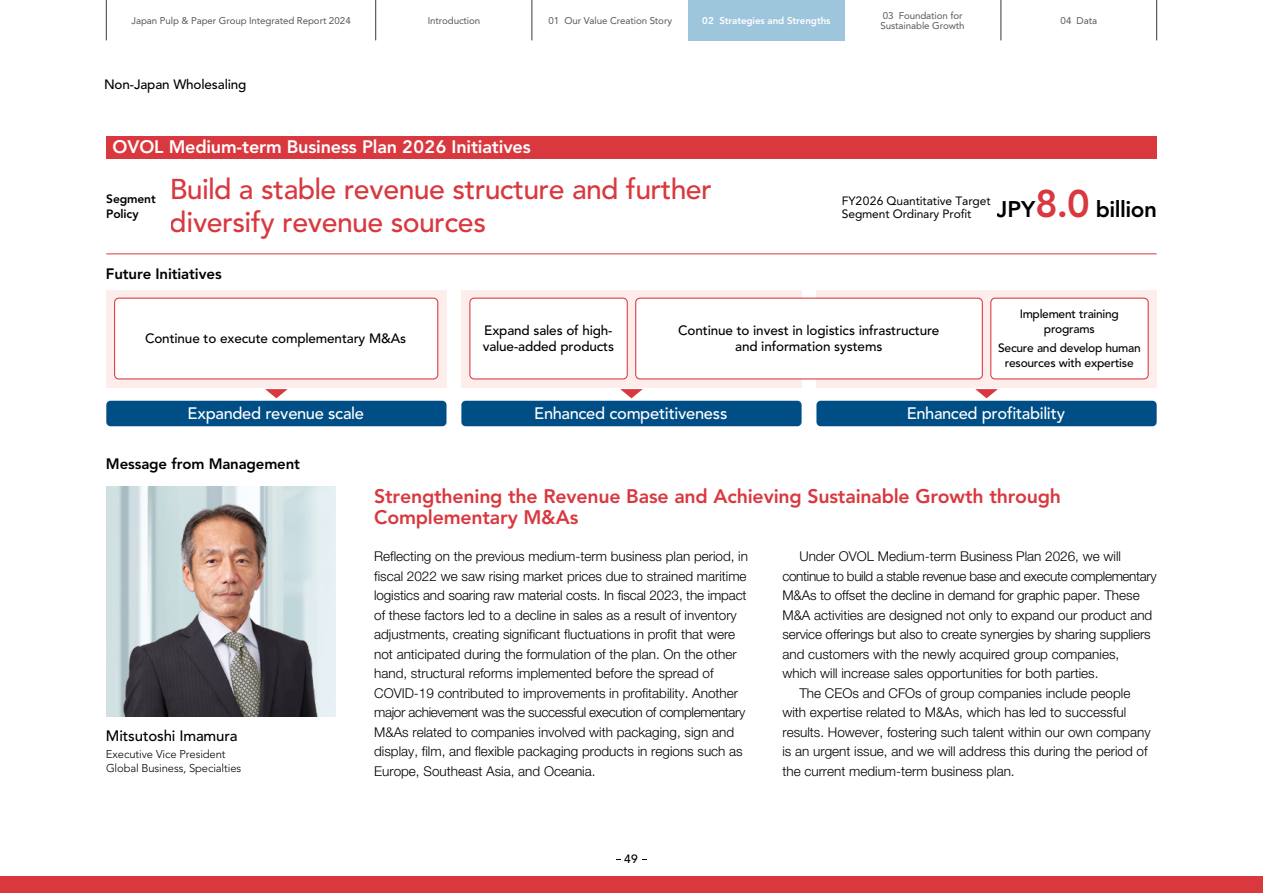
<style>
.page{position:relative;width:1263px;height:893px;background:#fff}
.page>*{position:absolute;margin:0;border:0;box-sizing:border-box;transform-origin:0 0}
.t1{font:500 28.5px/33.8px "Avenir LT Std";letter-spacing:-.02em;color:#d9383f}
.t2{font:800 22.5px "Avenir LT Std";letter-spacing:-.025em;color:#000}
.t3{font:800 19.5px/21px "Avenir LT Std";letter-spacing:-.01em;color:#d9383f}
.t4{font:800 18px "Avenir LT Std";letter-spacing:-.01em;color:#fff}
.t5{font:500 16.5px "Avenir LT Std";letter-spacing:-.02em;color:#fff}
.t6{font:800 15px "Avenir LT Std";letter-spacing:-.01em;color:#000}
.t7{font:500 15px "Avenir LT Std";letter-spacing:-.01em;color:#000}
.t8{font:300 13.5px/19.5px "Helvetica Neue LT Std";color:#000}
.t9{font:500 13.5px/16.5px "Avenir LT Std";letter-spacing:-.01em;color:#000;text-align:center}
.t10{font:300 13.5px "Helvetica Neue LT Std";letter-spacing:-.025em;color:#000}
.t11{font:500 12px/15px "Avenir LT Std";letter-spacing:-.02em;color:#000;text-align:center}
.t12{font:12px/13.5px "Avenir LT Std";letter-spacing:-.01em;color:#000}
.t13{font:800 12px/15px "Avenir LT Std";letter-spacing:-.01em;color:#000}
.t14{font:300 11.25px/13.5px "Avenir LT Std";letter-spacing:-.01em;color:#000}
.t15{font:9.75px/10.5px "Avenir LT Std";letter-spacing:-.01em;color:#595757}
.t16{font:800 9.75px "Avenir LT Std";letter-spacing:-.01em;color:#fff}
.s1{font-size:38.25px;color:#d9383f}
</style>
<div class="page">
<div style="left:0;top:877px;width:1263px;height:16px;background:#d9383f"></div>
<div style="left:106px;top:290px;width:340px;height:97px;background:#fdeeeb"></div>
<div style="left:461px;top:290px;width:340px;height:97px;background:#fdeeeb"></div>
<div style="left:816px;top:290px;width:341px;height:97px;background:#fdeeeb"></div>
<div style="left:106px;top:401px;width:340px;height:25px;background:#004e86;border-radius:4px"></div>
<div style="left:461px;top:401px;width:340px;height:25px;background:#004e86;border-radius:4px"></div>
<div style="left:816px;top:401px;width:341px;height:25px;background:#004e86;border-radius:4px"></div>
<svg style="left:265px;top:389px;width:23px;height:9px"></svg>
<svg style="left:620px;top:389px;width:23px;height:9px"></svg>
<svg style="left:975px;top:389px;width:23px;height:9px"></svg>
<hr style="left:106px;top:254px;width:1051px;height:1px;background:#d9383f">
<img style="left:106px;top:486px;width:230px;height:230px">
<img style="left:114px;top:497px;width:210px;height:219px">
<div style="left:106px;top:136px;width:1051px;height:22px;background:#d9383f"></div>
<div style="left:115px;top:298px;width:323px;height:81px;background:#fff;border-radius:4px"></div>
<div style="left:114px;top:298px;width:324px;height:81px;border:1px solid #d9383f;border-radius:4px"></div>
<div style="left:991px;top:298px;width:157px;height:81px;background:#fff;border-radius:4px"></div>
<div style="left:990px;top:298px;width:159px;height:81px;border:1px solid #d9383f;border-radius:4px"></div>
<div style="left:636px;top:298px;width:346px;height:81px;background:#fff;border-radius:4px"></div>
<div style="left:635px;top:298px;width:348px;height:81px;border:1px solid #d9383f;border-radius:4px"></div>
<div style="left:470px;top:298px;width:157px;height:81px;background:#fff;border-radius:4px"></div>
<div style="left:469px;top:298px;width:159px;height:81px;border:1px solid #d9383f;border-radius:4px"></div>
<div style="left:688px;top:0;width:156px;height:40px;background:#9dc6dc"></div>
<hr style="left:1156px;top:0;width:1px;height:40px;background:#2f3c47">
<hr style="left:1001px;top:0;width:1px;height:40px;background:#2f3c47">
<hr style="left:532px;top:0;width:1px;height:40px;background:#2f3c47">
<hr style="left:375px;top:0;width:1px;height:40px;background:#2f3c47">
<hr style="left:106px;top:0;width:1px;height:40px;background:#2f3c47">
<p class="t15" style="left:131px;top:15px;width:221px">Japan Pulp &amp; Paper Group Integrated Report 2024</p>
<p class="t15" style="left:428px;top:15px;width:54px">Introduction</p>
<p class="t15" style="left:548px;top:15px;width:125px">01 Our Value Creation Story</p>
<p class="t16" style="left:702px;top:15px;width:130px">02 Strategies and Strengths</p>
<p class="t15" style="left:881px;top:10px;width:85px">03 Foundation for<br>Sustainable Growth</p>
<p class="t15" style="left:1060px;top:15px;width:38px">04 Data</p>
<p class="t9" style="left:104px;top:76px;width:144px">Non-Japan Wholesaling</p>
<h3 class="t4" style="left:113px;top:136px;width:420px">OVOL Medium-term Business Plan 2026 Initiatives</h3>
<p class="t13" style="left:106px;top:191px;width:51px">Segment<br>Policy</p>
<h1 class="t1" style="left:170px;top:172px;width:544px">Build a stable revenue structure and further diversify revenue sources</h1>
<p class="t6" style="left:106px;top:265px;width:117px">Future Initiatives</p>
<h2 class="t2" style="left:997px;top:196px;width:161px">JPY<span class="s1">8.0</span> billion</h2>
<p class="t12" style="left:842px;top:194px;width:150px">FY2026 Quantitative Target<br>Segment Ordinary Profit</p>
<p class="t9" style="left:145px;top:330px;width:263px">Continue to execute complementary M&amp;As</p>
<p class="t9" style="left:483px;top:322px;width:133px;text-align:left">Expand sales of high&shy;value-added products</p>
<p class="t9" style="left:678px;top:322px;width:263px">Continue to invest in logistics infrastructure and information systems</p>
<p class="t11" style="left:1020px;top:307px;width:101px">Implement training programs</p>
<p class="t11" style="left:998px;top:341px;width:144px">Secure and develop human resources with expertise</p>
<p class="t5" style="left:188px;top:404px;width:178px">Expanded revenue scale</p>
<p class="t5" style="left:534px;top:404px;width:194px">Enhanced competitiveness</p>
<p class="t5" style="left:907px;top:404px;width:160px">Enhanced profitability</p>
<p class="t6" style="left:106px;top:455px;width:196px">Message from Management</p>
<p class="t7" style="left:106px;top:727px;width:133px">Mitsutoshi Imamura</p>
<p class="t14" style="left:106px;top:748px;width:137px">Executive Vice President<br>Global Business, Specialties</p>
<h3 class="t3" style="left:374px;top:485px;width:688px">Strengthening the Revenue Base and Achieving Sustainable Growth through<br>Complementary M&amp;As</h3>
<p class="t8" style="left:374px;top:546px;width:375px">Reflecting on the previous medium-term business plan period, in fiscal 2022 we saw rising market prices due to strained maritime logistics and soaring raw material costs. In fiscal 2023, the impact of these factors led to a decline in sales as a result of inventory adjustments, creating significant fluctuations in profit that were not anticipated during the formulation of the plan. On the other hand, structural reforms implemented before the spread of COVID-19 contributed to improvements in profitability. Another major achievement was the successful execution of complementary M&amp;As related to companies involved with packaging, sign and display, film, and flexible packaging products in regions such as Europe, Southeast Asia, and Oceania.</p>
<p class="t8" style="left:799px;top:546px;width:323px">Under OVOL Medium-term Business Plan 2026, we will</p>
<p class="t10" style="left:782px;top:568px;width:376px">continue to build a stable revenue base and execute complementary</p>
<p class="t8" style="left:782px;top:585px;width:359px">M&amp;As to offset the decline in demand for graphic paper. These</p>
<p class="t8" style="left:782px;top:605px;width:371px">M&amp;A activities are designed not only to expand our product and</p>
<p class="t8" style="left:782px;top:624px;width:370px">service offerings but also to create synergies by sharing suppliers</p>
<p class="t8" style="left:782px;top:644px;width:338px">and customers with the newly acquired group companies,</p>
<p class="t8" style="left:782px;top:663px;width:318px">which will increase sales opportunities for both parties.</p>
<p class="t8" style="left:799px;top:683px;width:332px">The CEOs and CFOs of group companies include people</p>
<p class="t8" style="left:782px;top:702px;width:345px">with expertise related to M&amp;As, which has led to successful</p>
<p class="t8" style="left:782px;top:722px;width:370px">results. However, fostering such talent within our own company</p>
<p class="t8" style="left:782px;top:741px;width:367px">is an urgent issue, and we will address this during the period of</p>
<p class="t8" style="left:782px;top:761px;width:234px">the current medium-term business plan.</p>
<p class="t11" style="left:624px;top:852px;width:15px">49</p>
</div>
